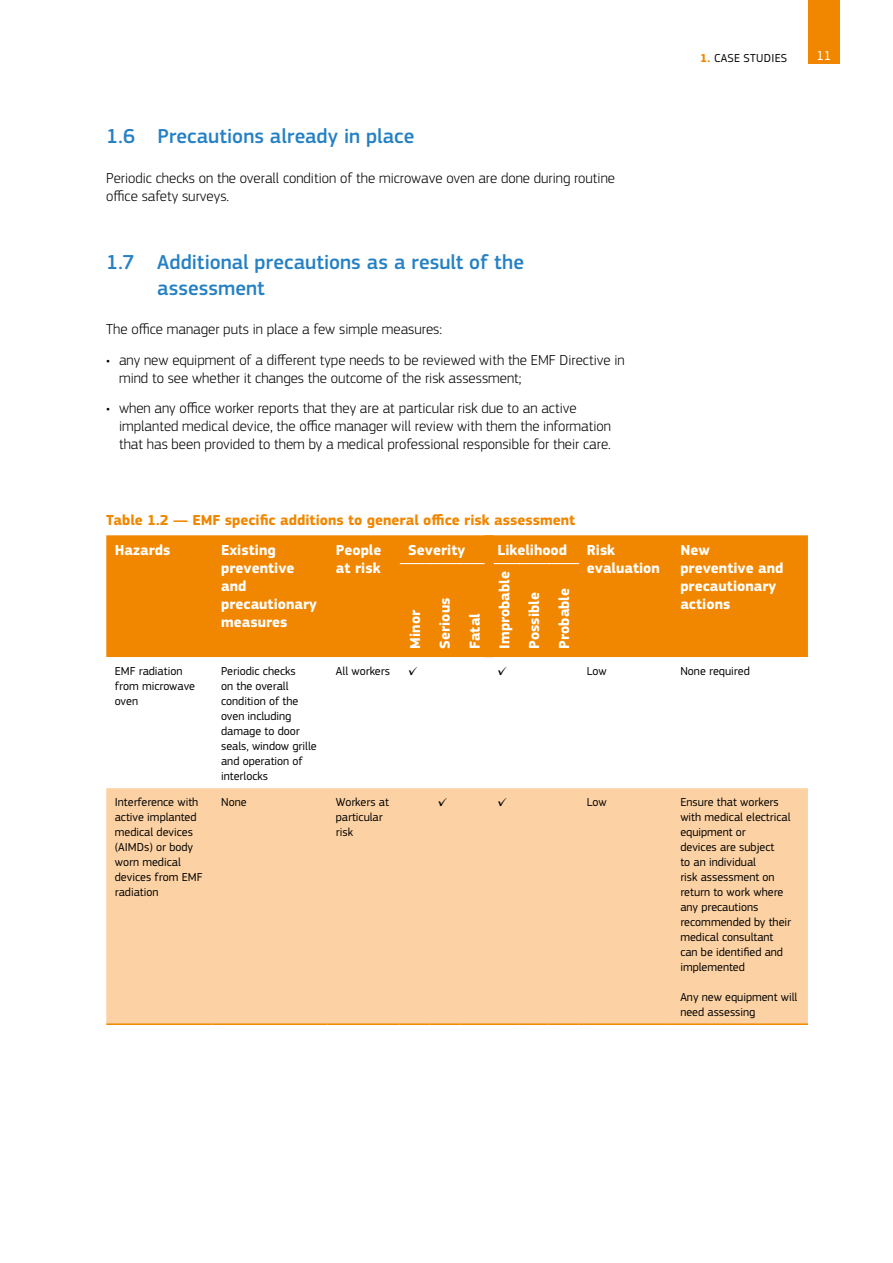
<style>
.page{position:relative;width:893px;height:1263px;background:#fff}
.page>*{position:absolute;margin:0;border:0;box-sizing:border-box;transform-origin:0 0}
.t1{font:500 21px/25.2px "EC Square Sans Pro";color:#2581c4}
.t2{font:300 15px/18px "EC Square Sans Pro";color:#000}
.t3{font:700 15px/18px "EC Square Sans Pro";color:#fff}
.t4{font:700 15px "EC Square Sans Pro";color:#f18700}
.t5{font:13.5px "EC Square Sans Pro";color:#fff}
.t6{font:12px/15px "EC Square Sans Pro";color:#000}
.s1{font-weight:700;color:#f18700}
</style>
<div class="page">
<div style="left:808px;top:0;width:32px;height:64px;background:#f18700"></div>
<div style="left:106px;top:535px;width:702px;height:122px;background:#f18700"></div>
<div style="left:106px;top:788px;width:702px;height:235px;background:#fcd2a4"></div>
<hr style="left:106px;top:1023px;width:107px;height:2px;background:#f18700">
<hr style="left:213px;top:1023px;width:114px;height:2px;background:#f18700">
<hr style="left:327px;top:1023px;width:73px;height:2px;background:#f18700">
<hr style="left:400px;top:1023px;width:29px;height:2px;background:#f18700">
<hr style="left:429px;top:1023px;width:30px;height:2px;background:#f18700">
<hr style="left:459px;top:1023px;width:30px;height:2px;background:#f18700">
<hr style="left:489px;top:1023px;width:30px;height:2px;background:#f18700">
<hr style="left:519px;top:1023px;width:30px;height:2px;background:#f18700">
<hr style="left:549px;top:1023px;width:29px;height:2px;background:#f18700">
<hr style="left:578px;top:1023px;width:94px;height:2px;background:#f18700">
<hr style="left:672px;top:1023px;width:136px;height:2px;background:#f18700">
<svg style="left:400px;top:563px;width:84px;height:1px"></svg>
<svg style="left:494px;top:563px;width:85px;height:1px"></svg>
<div style="left:484px;top:535px;width:9px;height:29px;background:#f18700"></div>
<div style="left:484px;top:564px;width:9px;height:93px;background:#f18700"></div>
<h1 class="t1" style="left:106px;top:124px;width:310px">1.6 Precautions already in place</h1>
<p class="t2" style="left:106px;top:169px;width:510px">Periodic checks on the overall condition of the microwave oven are done during routine office safety surveys.</p>
<h1 class="t1" style="left:157px;top:250px;width:368px;text-indent:-51px">1.7 Additional precautions as a result of the assessment</h1>
<p class="t2" style="left:106px;top:320px;width:337px">The office manager puts in place a few simple measures:</p>
<p class="t2" style="left:119px;top:350px;width:507px;text-indent:-13px">• any new equipment of a different type needs to be reviewed with the EMF Directive in mind to see whether it changes the outcome of the risk assessment;</p>
<p class="t2" style="left:119px;top:399px;width:493px;text-indent:-13px">• when any office worker reports that they are at particular risk due to an active implanted medical device, the office manager will review with them the information that has been provided to them by a medical professional responsible for their care.</p>
<p class="t6" style="left:700px;top:50px;width:28px"><span class="s1">1.</span> Case</p>
<p class="t6" style="left:744px;top:50px;width:8px">studies</p>
<p class="t5" style="left:816px;top:47px;width:17px">11</p>
<p class="t4" style="left:106px;top:511px;width:470px">Table 1.2 — EMF specific additions to general office risk assessment</p>
<p class="t3" style="left:115px;top:542px;width:57px">Hazards</p>
<p class="t3" style="left:221px;top:542px;width:97px">Existing preventive and precautionary measures</p>
<p class="t3" style="left:336px;top:542px;width:47px">People at risk</p>
<p class="t3" style="left:408px;top:542px;width:59px">Severity</p>
<p class="t3" style="left:497px;top:542px;width:71px">Likelihood</p>
<p class="t3" style="left:587px;top:542px;width:75px">Risk evaluation</p>
<p class="t3" style="left:680px;top:542px;width:105px">New preventive and precautionary actions</p>
<p class="t3" style="left:401px;top:649px;width:79px;line-height:29.7px;rotate:-90deg">Minor<br>Serious<br>Fatal<br>Improbable<br>Possible<br>Probable</p>
<p class="t6" style="left:115px;top:663px;width:82px">EMF radiation from microwave oven</p>
<p class="t6" style="left:221px;top:663px;width:97px">Periodic checks<br>on the overall condition of the oven including damage to door seals, window grille and operation of interlocks</p>
<p class="t6" style="left:336px;top:663px;width:55px">All workers</p>
<p class="t6" style="left:408px;top:663px;width:11px">✓</p>
<p class="t6" style="left:497px;top:663px;width:11px">✓</p>
<p class="t6" style="left:587px;top:663px;width:21px">Low</p>
<p class="t6" style="left:680px;top:663px;width:71px">None required</p>
<p class="t6" style="left:115px;top:794px;width:89px">Interference with active implanted medical devices (AIMDs) or body worn medical devices from EMF radiation</p>
<p class="t6" style="left:221px;top:794px;width:27px">None</p>
<p class="t6" style="left:336px;top:794px;width:54px">Workers at particular risk</p>
<p class="t6" style="left:438px;top:794px;width:11px">✓</p>
<p class="t6" style="left:497px;top:794px;width:11px">✓</p>
<p class="t6" style="left:587px;top:794px;width:21px">Low</p>
<p class="t6" style="left:680px;top:794px;width:112px">Ensure that workers with medical electrical equipment or<br>devices are subject<br>to an individual<br>risk assessment on return to work where any precautions recommended by their medical consultant can be identified and implemented</p>
<p class="t6" style="left:680px;top:989px;width:119px">Any new equipment will need assessing</p>
</div>
